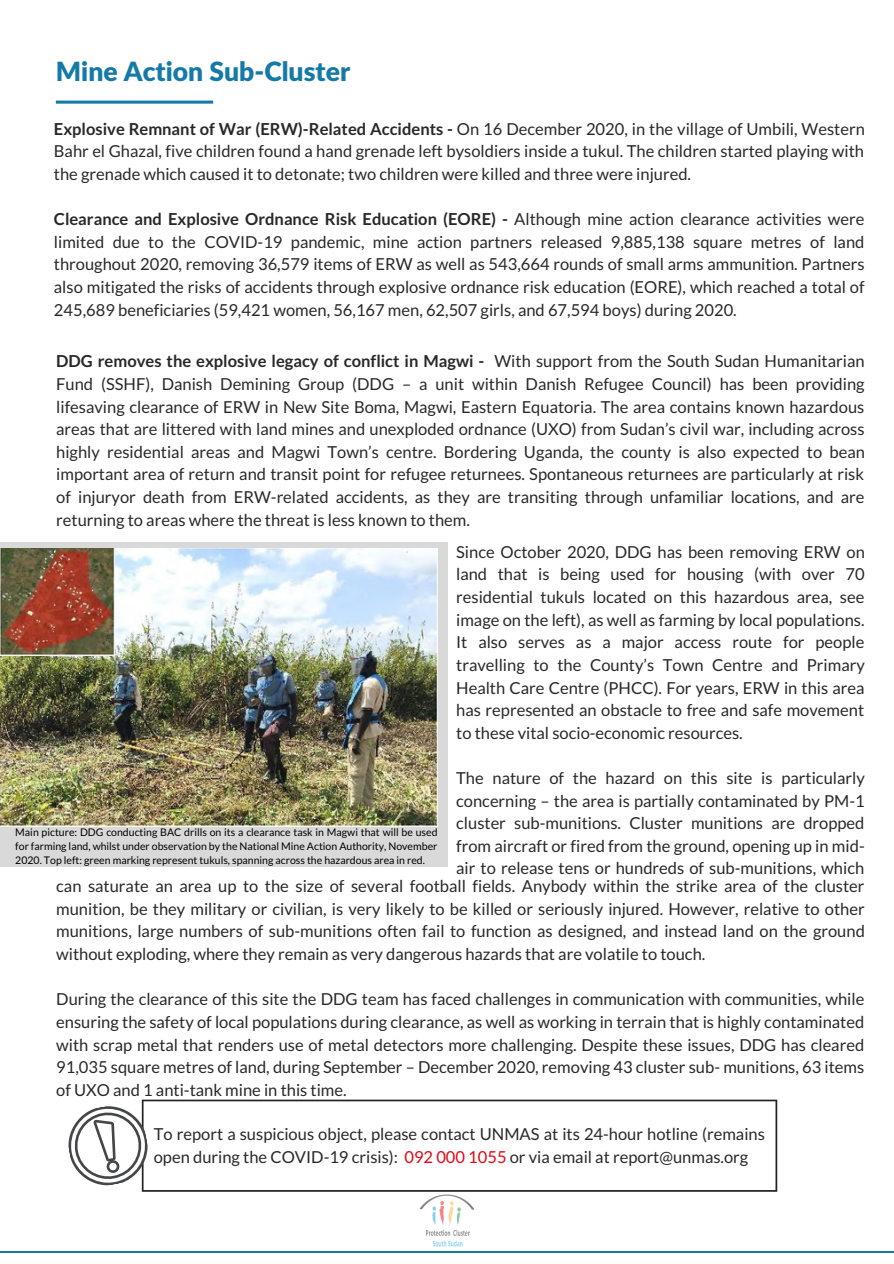
<style>
.page{position:relative;width:894px;height:1264px;background:#fff}
.page>*{position:absolute;margin:0;border:0;box-sizing:border-box;transform-origin:0 0}
.t1{font:900 26.55px "Lato Latin";color:#157aa8}
.t2{font:16.5px/22.6px "Lato";color:#282828;text-align:justify}
.t3{font:10.5px/14px "Lato";color:#000;text-align:justify}
.s1{font-weight:700}
.s2{color:#e40613}
</style>
<div class="page">
<hr style="left:0;top:1251px;width:893px;height:1px;background:#157aa8">
<img style="left:419px;top:1191px;width:55px;height:56px">
<svg style="left:154px;top:1099px;width:623px;height:92px"></svg>
<svg style="left:68px;top:1099px;width:86px;height:92px"></svg>
<svg style="left:56px;top:101px;width:157px;height:3px"></svg>
<div style="left:0;top:542px;width:447px;height:324px;background:#d9d9d9"></div>
<img style="left:0;top:548px;width:437px;height:278px">
<img style="left:0;top:548px;width:114px;height:107px">
<p class="t1" style="left:56px;top:60px;width:296px">Mine Action Sub-Cluster</p>
<p class="t2" style="left:54px;top:117px;width:812px"><span class="s1">Explosive Remnant of War (ERW)-Related Accidents -</span> On 16 December 2020, in the village of Umbili, Western Bahr el Ghazal, five children found a hand grenade left bysoldiers inside a tukul. The children started playing with the grenade which caused it to detonate; two children were killed and three were injured.</p>
<p class="t2" style="left:54px;top:207px;width:812px"><span class="s1">Clearance and Explosive Ordnance Risk Education (EORE) -</span> Although mine action clearance activities were limited due to the COVID-19 pandemic, mine action partners released 9,885,138 square metres of land throughout 2020, removing 36,579 items of ERW as well as 543,664 rounds of small arms ammunition. Partners also mitigated the risks of accidents through explosive ordnance risk education (EORE), which reached a total of 245,689 beneficiaries (59,421 women, 56,167 men, 62,507 girls, and 67,594 boys) during 2020.</p>
<p class="t2" style="left:56px;top:349px;width:810px"><span class="s1">DDG removes the explosive legacy of conflict in Magwi -</span> With support from the South Sudan Humanitarian Fund (SSHF), Danish Demining Group (DDG – a unit within Danish Refugee Council) has been providing lifesaving clearance of ERW in New Site Boma, Magwi, Eastern Equatoria. The area contains known hazardous areas that are littered with land mines and unexploded ordnance (UXO) from Sudan’s civil war, including across highly residential areas and Magwi Town’s centre. Bordering Uganda, the county is also expected to bean important area of return and transit point for refugee returnees. Spontaneous returnees are particularly at risk of injuryor death from ERW-related accidents, as they are transiting through unfamiliar locations, and are returning to areas where the threat is less known to them.</p>
<p class="t3" style="left:15px;top:824px;width:423px">Main picture: DDG conducting BAC drills on its a clearance task in Magwi that will be used for farming land, whilst under observation by the National Mine Action Authority, November 2020. Top left: green marking represent tukuls, spanning across the hazardous area in red.</p>
<p class="t2" style="left:456px;top:540px;width:410px">Since October 2020, DDG has been removing ERW on land that is being used for housing (with over 70 residential tukuls located on this hazardous area, see image on the left), as well as farming by local populations.<br>It also serves as a major access route for people travelling to the County’s Town Centre and Primary Health Care Centre (PHCC). For years, ERW in this area has represented an obstacle to free and safe movement to these vital socio-economic resources.</p>
<p class="t2" style="left:456px;top:766px;width:410px">The nature of the hazard on this site is particularly concerning – the area is partially contaminated by PM-1 cluster sub-munitions. Cluster munitions are dropped from aircraft or fired from the ground, opening up in mid&shy;air to release tens or hundreds of sub-munitions, which</p>
<p class="t2" style="left:56px;top:874px;width:810px">can saturate an area up to the size of several football fields. Anybody within the strike area of the cluster munition, be they military or civilian, is very likely to be killed or seriously injured. However, relative to other munitions, large numbers of sub-munitions often fail to function as designed, and instead land on the ground without exploding, where they remain as very dangerous hazards that are volatile to touch.</p>
<p class="t2" style="left:56px;top:987px;width:809px">During the clearance of this site the DDG team has faced challenges in communication with communities, while ensuring the safety of local populations during clearance, as well as working in terrain that is highly contaminated with scrap metal that renders use of metal detectors more challenging. Despite these issues, DDG has cleared 91,035 square metres of land, during September – December 2020, removing 43 cluster sub- munitions, 63 items of UXO and 1 anti-tank mine in this time.</p>
<p class="t2" style="left:154px;top:1122px;width:612px">To report a suspicious object, please contact UNMAS at its 24-hour hotline (remains open during the COVID-19 crisis): <span class="s2">092 000 1055</span> or via email at report@unmas.org</p>
</div>
